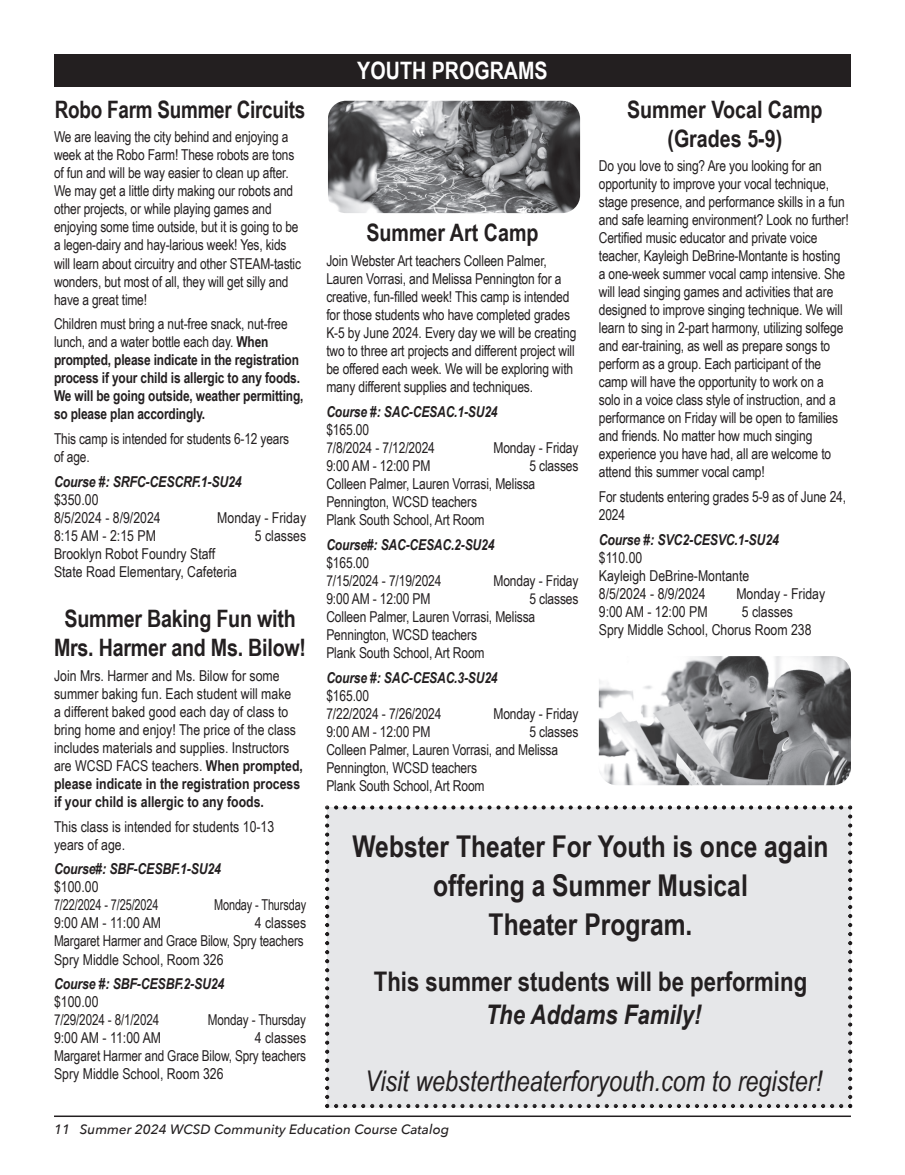
<style>
.page{position:relative;width:905px;height:1175px;background:#fff}
.page>*{position:absolute;margin:0;border:0;box-sizing:border-box;transform-origin:0 0}
.t1{font:700 30px/39px "Arial Narrow";color:#231f20;text-align:center}
.t2{font:italic 28.5px "Arial Narrow";color:#231f20}
.t3{font:700 27px "Arial Narrow";color:#231f20}
.t4{font:italic 700 27px "Arial Narrow";color:#231f20}
.class_heading{font:700 24px/28.8px "Arial Narrow";letter-spacing:-.01em;color:#231f20;text-align:center}
.class_heading-2{font:700 24px "Arial Narrow";letter-spacing:-.01em;color:#231f20;scale:.96 1}
.class_heading-3{font:700 24px "Arial Narrow";color:#fff}
.Body_text{font:15px/18px "Arial Narrow";letter-spacing:-.01em;color:#231f20}
.Body_text-2{font:700 15px/18px "Arial Narrow";letter-spacing:-.01em;color:#231f20}
.course{font:italic 700 15px "Arial Narrow";letter-spacing:-.01em;color:#231f20}
.Body_text-3{font:15px "Arial Narrow";letter-spacing:-.01em;color:#231f20;scale:.95 1}
.Body_text-4{font:15px "Arial Narrow";letter-spacing:-.01em;color:#231f20;scale:.96 1}
.Body_text-5{font:15px "Arial Narrow";letter-spacing:-.01em;color:#231f20;scale:.89 1}
.t5{font:italic 500 13.5px "Avenir Next";color:#231f20}
.s1{font-weight:400}
.s2{font-weight:700}
</style>
<div class="page">
<hr style="left:54px;top:1115px;width:796px;height:2px;background:#231f20">
<div style="left:54px;top:54px;width:796px;height:33px;background:#231f20"></div>
<div style="left:324px;top:806px;width:530px;height:303px;background:#e6e7e9"></div>
<img style="left:598px;top:656px;width:252px;height:129px">
<img style="left:328px;top:101px;width:252px;height:112px">
<p class="class_heading-2" style="left:55px;top:91px;width:263px">Robo Farm Summer Circuits</p>
<p class="Body_text" style="left:54px;top:128px;width:248px">We are leaving the city behind and enjoying a week at the Robo Farm! These robots are tons of fun and will be way easier to clean up after.<br>We may get a little dirty making our robots and other projects, or while playing games and enjoying some time outside, but it is going to be a legen-dairy and hay-larious week! Yes, kids will learn about circuitry and other STEAM-tastic wonders, but most of all, they will get silly and have a great time!</p>
<p class="Body_text-2" style="left:54px;top:314px;width:251px"><span class="s1">Children must bring a nut-free snack, nut-free lunch, and a water bottle each day.</span> When prompted, please indicate in the registration process if your child is allergic to any foods.<br>We will be going outside, weather permitting, so please plan accordingly.</p>
<p class="Body_text" style="left:54px;top:429px;width:236px">This camp is intended for students 6-12 years of age.</p>
<p class="course" style="left:54px;top:470px;width:189px">Course #: SRFC-CESCRF.1-SU24</p>
<p class="Body_text" style="left:54px;top:490px;width:46px">$350.00</p>
<p class="Body_text" style="left:54px;top:508px;width:108px">8/5/2024 - 8/9/2024</p>
<p class="Body_text" style="left:217px;top:508px;width:90px">Monday - Friday</p>
<p class="Body_text" style="left:54px;top:526px;width:103px">8:15 AM - 2:15 PM</p>
<p class="Body_text" style="left:255px;top:526px;width:53px">5 classes</p>
<p class="Body_text" style="left:54px;top:544px;width:163px">Brooklyn Robot Foundry Staff</p>
<p class="Body_text" style="left:54px;top:562px;width:185px">State Road Elementary, Cafeteria</p>
<p class="class_heading" style="left:54px;top:603px;width:253px">Summer Baking Fun with<br>Mrs. Harmer and Ms. Bilow!</p>
<p class="Body_text" style="left:54px;top:666px;width:250px">Join Mrs. Harmer and Ms. Bilow for some summer baking fun. Each student will make<br>a different baked good each day of class to bring home and enjoy! The price of the class includes materials and supplies. Instructors are WCSD FACS teachers. <span class="s2">When prompted, please indicate in the registration process if your child is allergic to any foods.</span></p>
<p class="Body_text" style="left:54px;top:817px;width:222px">This class is intended for students 10-13 years of age.</p>
<p class="course" style="left:54px;top:857px;width:168px">Course#: SBF-CESBF.1-SU24</p>
<p class="Body_text" style="left:54px;top:877px;width:46px">$100.00</p>
<p class="Body_text-5" style="left:54px;top:894px;width:119px">7/22/2024 - 7/25/2024</p>
<p class="Body_text-5" style="left:214px;top:894px;width:105px">Monday - Thursday</p>
<p class="Body_text" style="left:54px;top:913px;width:109px">9:00 AM - 11:00 AM</p>
<p class="Body_text" style="left:255px;top:913px;width:53px">4 classes</p>
<p class="Body_text-3" style="left:54px;top:930px;width:264px">Margaret Harmer and Grace Bilow, Spry teachers</p>
<p class="Body_text" style="left:54px;top:949px;width:171px">Spry Middle School, Room 326</p>
<p class="course" style="left:54px;top:972px;width:172px">Course #: SBF-CESBF.2-SU24</p>
<p class="Body_text" style="left:54px;top:992px;width:46px">$100.00</p>
<p class="Body_text-3" style="left:54px;top:1009px;width:112px">7/29/2024 - 8/1/2024</p>
<p class="Body_text-3" style="left:208px;top:1009px;width:105px">Monday - Thursday</p>
<p class="Body_text" style="left:54px;top:1028px;width:109px">9:00 AM - 11:00 AM</p>
<p class="Body_text" style="left:255px;top:1028px;width:53px">4 classes</p>
<p class="Body_text-4" style="left:54px;top:1045px;width:264px">Margaret Harmer and Grace Bilow, Spry teachers</p>
<p class="Body_text" style="left:54px;top:1064px;width:171px">Spry Middle School, Room 326</p>
<p class="class_heading-3" style="left:357px;top:52px;width:192px">YOUTH PROGRAMS</p>
<p class="class_heading" style="left:366px;top:217px;width:174px">Summer Art Camp</p>
<p class="Body_text" style="left:326px;top:251px;width:251px">Join Webster Art teachers Colleen Palmer, Lauren Vorrasi, and Melissa Pennington for a creative, fun-filled week! This camp is intended for those students who have completed grades K-5 by June 2024. Every day we will be creating two to three art projects and different project will be offered each week. We will be exploring with many different supplies and techniques.</p>
<p class="course" style="left:326px;top:400px;width:173px">Course #: SAC-CESAC.1-SU24</p>
<p class="Body_text" style="left:326px;top:420px;width:44px">$165.00</p>
<p class="Body_text" style="left:326px;top:438px;width:110px">7/8/2024 - 7/12/2024</p>
<p class="Body_text" style="left:493px;top:438px;width:87px">Monday - Friday</p>
<p class="Body_text" style="left:326px;top:456px;width:106px">9:00 AM - 12:00 PM</p>
<p class="Body_text" style="left:529px;top:456px;width:51px">5 classes</p>
<p class="Body_text" style="left:326px;top:474px;width:210px">Colleen Palmer, Lauren Vorrasi, Melissa<br>Pennington, WCSD teachers</p>
<p class="Body_text" style="left:326px;top:510px;width:160px">Plank South School, Art Room</p>
<p class="course" style="left:326px;top:533px;width:169px">Course#: SAC-CESAC.2-SU24</p>
<p class="Body_text" style="left:326px;top:553px;width:44px">$165.00</p>
<p class="Body_text" style="left:326px;top:571px;width:117px">7/15/2024 - 7/19/2024</p>
<p class="Body_text" style="left:493px;top:571px;width:87px">Monday - Friday</p>
<p class="Body_text" style="left:326px;top:589px;width:106px">9:00 AM - 12:00 PM</p>
<p class="Body_text" style="left:529px;top:589px;width:51px">5 classes</p>
<p class="Body_text" style="left:326px;top:607px;width:210px">Colleen Palmer, Lauren Vorrasi, Melissa<br>Pennington, WCSD teachers</p>
<p class="Body_text" style="left:326px;top:643px;width:160px">Plank South School, Art Room</p>
<p class="course" style="left:326px;top:666px;width:173px">Course #: SAC-CESAC.3-SU24</p>
<p class="Body_text" style="left:326px;top:685px;width:44px">$165.00</p>
<p class="Body_text" style="left:326px;top:703px;width:117px">7/22/2024 - 7/26/2024</p>
<p class="Body_text" style="left:493px;top:703px;width:87px">Monday - Friday</p>
<p class="Body_text" style="left:326px;top:721px;width:106px">9:00 AM - 12:00 PM</p>
<p class="Body_text" style="left:529px;top:721px;width:51px">5 classes</p>
<p class="Body_text" style="left:326px;top:739px;width:233px">Colleen Palmer, Lauren Vorrasi, and Melissa<br>Pennington, WCSD teachers</p>
<p class="Body_text" style="left:326px;top:775px;width:160px">Plank South School, Art Room</p>
<p class="class_heading" style="left:627px;top:94px;width:197px">Summer Vocal Camp (Grades 5-9)</p>
<p class="Body_text" style="left:598px;top:156px;width:251px">Do you love to sing? Are you looking for an opportunity to improve your vocal technique, stage presence, and performance skills in a fun and safe learning environment? Look no further!<br>Certified music educator and private voice teacher, Kayleigh DeBrine-Montante is hosting a one-week summer vocal camp intensive. She will lead singing games and activities that are designed to improve singing technique. We will learn to sing in 2-part harmony, utilizing solfege and ear-training, as well as prepare songs to perform as a group. Each participant of the camp will have the opportunity to work on a solo in a voice class style of instruction, and a performance on Friday will be open to families and friends. No matter how much singing experience you have had, all are welcome to attend this summer vocal camp!</p>
<p class="Body_text" style="left:598px;top:487px;width:249px">For students entering grades 5-9 as of June 24,<br>2024</p>
<p class="course" style="left:598px;top:528px;width:181px">Course #: SVC2-CESVC.1-SU24</p>
<p class="Body_text" style="left:598px;top:548px;width:45px">$110.00</p>
<p class="Body_text" style="left:598px;top:566px;width:152px">Kayleigh DeBrine-Montante</p>
<p class="Body_text" style="left:598px;top:584px;width:108px">8/5/2024 - 8/9/2024</p>
<p class="Body_text" style="left:736px;top:584px;width:90px">Monday - Friday</p>
<p class="Body_text" style="left:598px;top:602px;width:110px">9:00 AM - 12:00 PM</p>
<p class="Body_text" style="left:741px;top:602px;width:53px">5 classes</p>
<p class="Body_text" style="left:598px;top:620px;width:214px">Spry Middle School, Chorus Room 238</p>
<p class="t1" style="left:352px;top:825px;width:477px">Webster Theater For Youth is once again offering a Summer Musical<br>Theater Program.</p>
<p class="t3" style="left:374px;top:961px;width:435px">This summer students will be performing</p>
<p class="t4" style="left:486px;top:994px;width:217px">The Addams Family!</p>
<p class="t2" style="left:365px;top:1060px;width:458px">Visit webstertheaterforyouth.com to register!</p>
<p class="t5" style="left:54px;top:1117px;width:397px">11 Summer 2024 WCSD Community Education Course Catalog</p>
</div>
